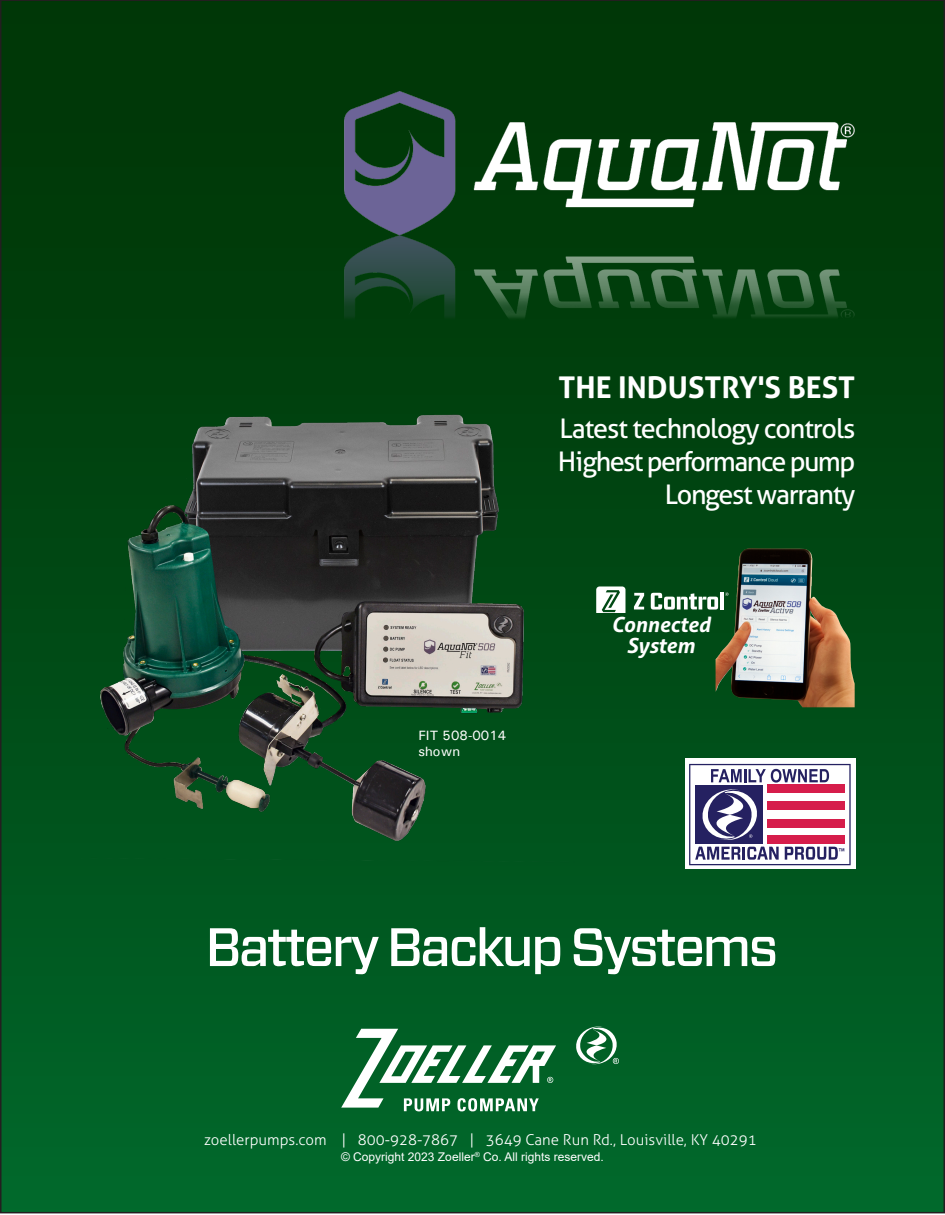
<style>
.page{position:relative;width:945px;height:1215px;background:#fff}
.page>*{position:absolute;margin:0;border:0;box-sizing:border-box;transform-origin:0 0}
.Page_Title_BStd_22_p{font:500 54px "Forza";letter-spacing:-.05em;color:#fff}
.t1{font:700 30px "Aller";color:#fff}
.t2{font:27px "Aller";letter-spacing:-.05em;color:#fff}
.t3{font:italic 700 20.85px "Aller";color:#fff}
.t4{font:300 15px "Aller";color:#fff}
.t5{font:500 13.5px "Univers W1";color:#fff}
.t6{font:12px "Arial";color:#fff}
</style>
<div class="page">
<div style="left:1px;top:0;width:943px;height:1213px;background:linear-gradient(to bottom,#003102,#01662a)"></div>
<svg style="left:341px;top:1029px;width:215px;height:82px"></svg>
<svg style="left:572px;top:1027px;width:47px;height:39px"></svg>
<img style="left:81px;top:399px;width:494px;height:465px">
<svg style="left:685px;top:759px;width:171px;height:110px"></svg>
<svg style="left:689px;top:764px;width:162px;height:101px"></svg>
<img style="left:716px;top:548px;width:139px;height:159px">
<svg style="left:634px;top:593px;width:10px;height:16px"></svg>
<svg style="left:651px;top:593px;width:67px;height:17px"></svg>
<hr style="left:720px;top:592px;width:4px;height:17px;background:#fff">
<svg style="left:725px;top:592px;width:4px;height:4px"></svg>
<svg style="left:596px;top:586px;width:30px;height:26px"></svg>
<img style="left:324px;top:0;width:540px;height:419px">
<p class="t1" style="left:558px;top:369px;width:298px">THE INDUSTRY'S BEST</p>
<p class="t2" style="left:560px;top:412px;width:297px">Latest technology controls</p>
<p class="t2" style="left:558px;top:445px;width:299px">Highest performance pump</p>
<p class="t2" style="left:665px;top:478px;width:192px">Longest warranty</p>
<p class="t5" style="left:418px;top:726px;width:89px">FIT 508-0014</p>
<p class="t5" style="left:418px;top:743px;width:43px">shown</p>
<p class="t3" style="left:611px;top:611px;width:101px">Connected</p>
<p class="t3" style="left:627px;top:632px;width:70px">System</p>
<p class="Page_Title_BStd_22_p" style="left:206px;top:911px;width:574px">Battery Backup Systems</p>
<p class="t4" style="left:204px;top:1131px;width:554px">zoellerpumps.com | 800-928-7867 | 3649 Cane Run Rd., Louisville, KY 40291</p>
<p class="t6" style="left:341px;top:1149px;width:264px">© Copyright 2023 Zoeller<sup>®</sup> Co. All rights reserved.</p>
</div>
